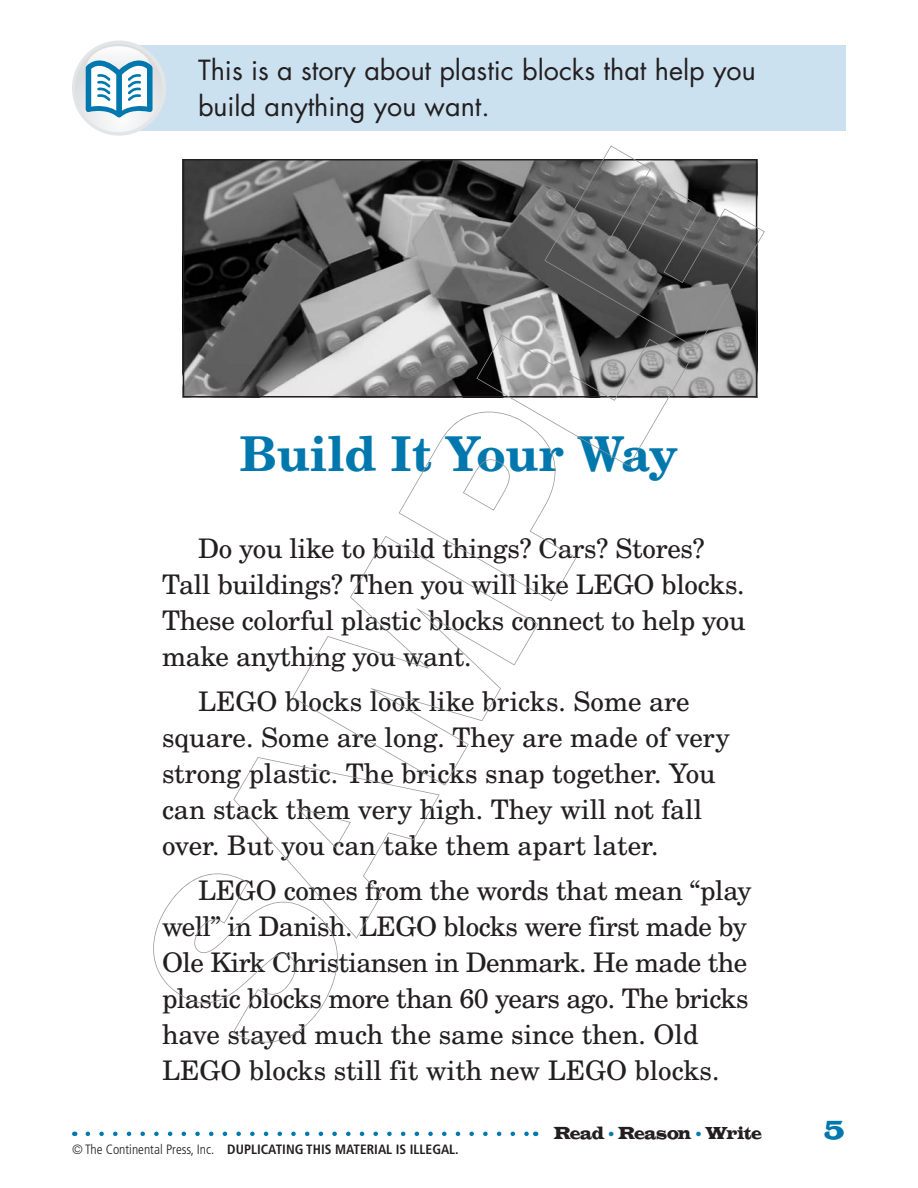
<style>
.page{position:relative;width:918px;height:1188px;background:#fff}
.page>*{position:absolute;margin:0;border:0;box-sizing:border-box;transform-origin:0 0}
.Story_Title{font:700 48px "Century Sch L";color:#0078ae}
.Story_Text{font:27px/36px "Century Sch L Roma";letter-spacing:-.01em;color:#231f20}
.Direction{font:27px/36px "CP Futura";color:#231f20}
.t1{font:27px "Indubitably";color:#0078ae}
.t2{font:18px "Indubitably";letter-spacing:-.015em;color:#231f20}
.t3{font:700 condensed 13.5px "Frutiger";color:#231f20}
.s1{font-weight:300}
.s2{font-size:12px;color:#0078ae}
</style>
<div class="page">
<svg style="left:88px;top:1132px;width:440px;height:4px"></svg>
<div style="left:117px;top:45px;width:728px;height:85px;background:#cce1f0"></div>
<div style="left:72px;top:41px;width:94px;height:95px;background:#e4e5e7;border-radius:50%"></div>
<svg style="left:75px;top:44px;width:87px;height:88px"></svg>
<img style="left:186px;top:162px;width:568px;height:233px">
<div style="left:183px;top:159px;width:574px;height:239px;border:2px solid #231f20"></div>
<svg style="left:153px;top:757px;width:287px;height:285px"></svg>
<svg style="left:292px;top:536px;width:246px;height:250px"></svg>
<svg style="left:399px;top:335px;width:290px;height:266px"></svg>
<svg style="left:544px;top:146px;width:221px;height:203px;background:#717171"></svg>
<p class="Direction" style="left:198px;top:52px;width:559px">This is a story about plastic blocks that help you build anything you want.</p>
<p class="Story_Title" style="left:240px;top:424px;width:440px">Build It Your Way</p>
<p class="Story_Text" style="left:162px;top:530px;width:585px;text-indent:36px">Do you like to build things? Cars? Stores?<br>Tall buildings? Then you will like LEGO blocks.<br>These colorful plastic blocks connect to help you make anything you want.</p>
<p class="Story_Text" style="left:162px;top:683px;width:569px;text-indent:36px">LEGO blocks look like bricks. Some are square. Some are long. They are made of very strong plastic. The bricks snap together. You can stack them very high. They will not fall over. But you can take them apart later.</p>
<p class="Story_Text" style="left:162px;top:872px;width:591px;text-indent:36px">LEGO comes from the words that mean “play well” in Danish. LEGO blocks were first made by Ole Kirk Christiansen in Denmark. He made the plastic blocks more than 60 years ago. The bricks have stayed much the same since then. Old LEGO blocks still fit with new LEGO blocks.</p>
<p class="t3" style="left:72px;top:1141px;width:388px"><span class="s1">© The Continental Press, Inc.</span> DUPLICATING THIS MATERIAL IS ILLEGAL.</p>
<p class="t2" style="left:553px;top:1123px;width:210px">Read <span class="s2">•</span> Reason <span class="s2">•</span> Write</p>
<p class="t1" style="left:825px;top:1114px;width:21px">5</p>
</div>
